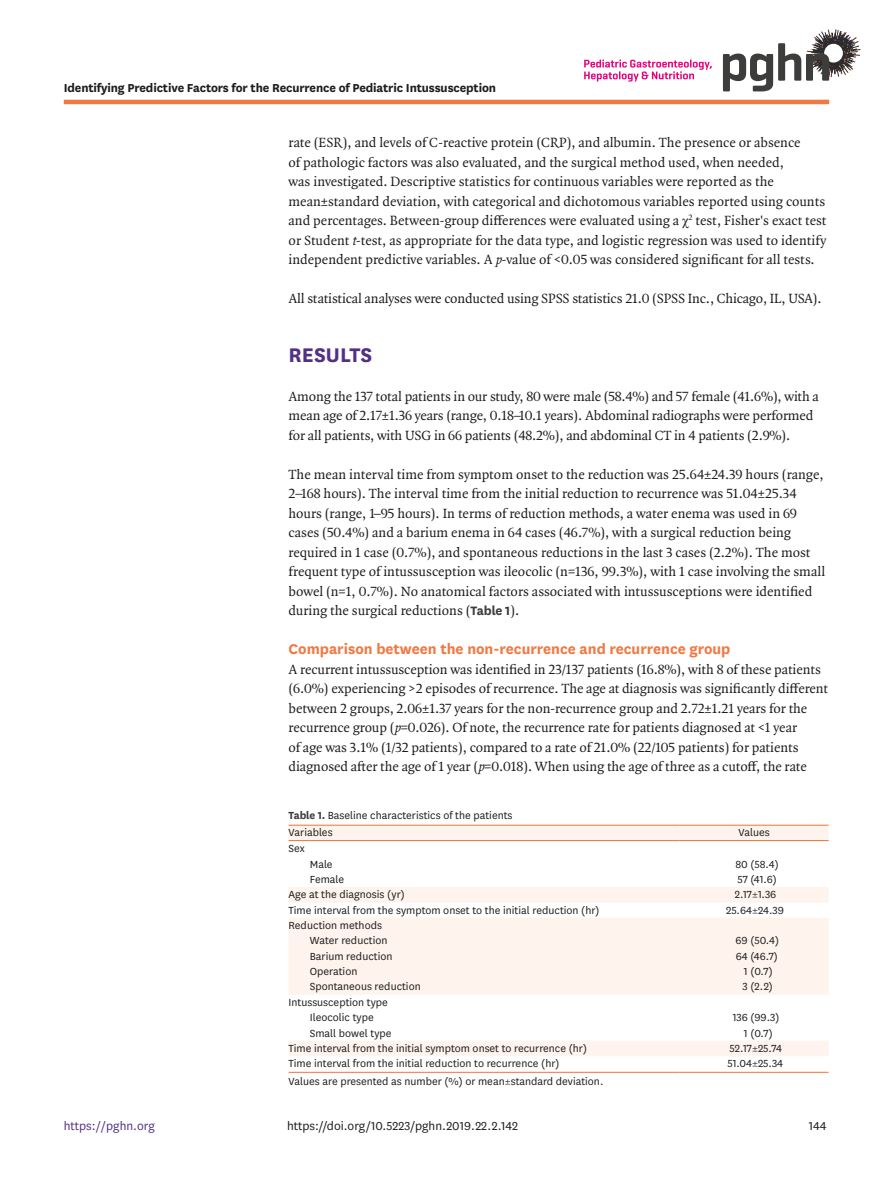
<style>
.page{position:relative;width:893px;height:1191px;background:#fff}
.page>*{position:absolute;margin:0;border:0;box-sizing:border-box;transform-origin:0 0}
.body_title1{font:700 23.1px "National";color:#523185}
.body_title2{font:700 16.5px "National";color:#ef7a44}
.body_p{font:14.25px/19.5px "Quadraat OT";color:#1d1d1b}
.body_p_first{font:14.25px/19.5px "Quadraat OT";letter-spacing:-.005em;color:#1d1d1b}
.alt-title-type{font:700 13.5px "National";letter-spacing:-.01em;color:#1d1d1b}
.doi_running_footer{font:13.5px "National";color:#1d1d1b}
.t1{font:13.5px "National";color:#523185}
.tbody_entry{font:12px "National";color:#1d1d1b}
.table-wrap-foot_p_fi{font:12px "National";color:#1d1d1b}
.table-wrap_caption{font:12px "National";color:#1d1d1b}
.thead_entry{font:12px "National";color:#1d1d1b}
.s1{font-family:"Times New Roman"}
.s2{font-style:italic}
.s3{font-family:"National";font-weight:700;color:#3d3d3c}
.s4{font-weight:700;color:#3d3d3c}
</style>
<div class="page">
<hr style="left:64px;top:100px;width:765px;height:4px;background:#ef7a44">
<svg style="left:584px;top:60px;width:128px;height:22px"></svg>
<svg style="left:723px;top:29px;width:138px;height:62px"></svg>
<svg style="left:289px;top:825px;width:540px;height:231px;fill:#fef3ed"></svg>
<svg style="left:289px;top:824px;width:21px;height:1px"></svg>
<hr style="left:310px;top:824px;width:370px;height:1px;background:#ef7a44">
<hr style="left:680px;top:824px;width:149px;height:1px;background:#ef7a44">
<svg style="left:289px;top:840px;width:21px;height:1px"></svg>
<hr style="left:310px;top:840px;width:370px;height:1px;background:#ef7a44">
<hr style="left:680px;top:840px;width:149px;height:1px;background:#ef7a44">
<svg style="left:289px;top:1071px;width:21px;height:1px"></svg>
<hr style="left:310px;top:1071px;width:370px;height:1px;background:#ef7a44">
<hr style="left:680px;top:1071px;width:149px;height:1px;background:#ef7a44">
<p class="alt-title-type" style="left:64px;top:78px;width:434px">Identifying Predictive Factors for the Recurrence of Pediatric Intussusception</p>
<p class="body_p" style="left:289px;top:133px;width:539px">rate (ESR), and levels of C-reactive protein (CRP), and albumin. The presence or absence<br>of pathologic factors was also evaluated, and the surgical method used, when needed,<br>was investigated. Descriptive statistics for continuous variables were reported as the mean±standard deviation, with categorical and dichotomous variables reported using counts and percentages. Between-group differences were evaluated using a <span class="s1">χ</span><sup>2</sup> test, Fisher's exact test or Student <span class="s2">t</span>-test, as appropriate for the data type, and logistic regression was used to identify independent predictive variables. A <span class="s2">p</span>-value of &lt;0.05 was considered significant for all tests.</p>
<p class="body_p" style="left:289px;top:289px;width:535px">All statistical analyses were conducted using SPSS statistics 21.0 (SPSS Inc., Chicago, IL, USA).</p>
<p class="body_title1" style="left:289px;top:338px;width:85px">RESULTS</p>
<p class="body_p_first" style="left:289px;top:386px;width:532px">Among the 137 total patients in our study, 80 were male (58.4%) and 57 female (41.6%), with a mean age of 2.17±1.36 years (range, 0.18–10.1 years). Abdominal radiographs were performed for all patients, with USG in 66 patients (48.2%), and abdominal CT in 4 patients (2.9%).</p>
<p class="body_p" style="left:289px;top:464px;width:538px">The mean interval time from symptom onset to the reduction was 25.64±24.39 hours (range, 2–168 hours). The interval time from the initial reduction to recurrence was 51.04±25.34 hours (range, 1–95 hours). In terms of reduction methods, a water enema was used in 69 cases (50.4%) and a barium enema in 64 cases (46.7%), with a surgical reduction being required in 1 case (0.7%), and spontaneous reductions in the last 3 cases (2.2%). The most frequent type of intussusception was ileocolic (n=136, 99.3%), with 1 case involving the small bowel (n=1, 0.7%). No anatomical factors associated with intussusceptions were identified during the surgical reductions (<span class="s3">Table 1</span>).</p>
<p class="body_title2" style="left:289px;top:637px;width:443px">Comparison between the non-recurrence and recurrence group</p>
<p class="body_p_first" style="left:289px;top:659px;width:541px">A recurrent intussusception was identified in 23/137 patients (16.8%), with 8 of these patients (6.0%) experiencing &gt;2 episodes of recurrence. The age at diagnosis was significantly different between 2 groups, 2.06±1.37 years for the non-recurrence group and 2.72±1.21 years for the recurrence group (<span class="s2">p</span>=0.026). Of note, the recurrence rate for patients diagnosed at &lt;1 year<br>of age was 3.1% (1/32 patients), compared to a rate of 21.0% (22/105 patients) for patients diagnosed after the age of 1 year (<span class="s2">p</span>=0.018). When using the age of three as a cutoff, the rate</p>
<p class="table-wrap_caption" style="left:289px;top:807px;width:225px"><span class="s4">Table 1.</span> Baseline characteristics of the patients</p>
<p class="thead_entry" style="left:289px;top:825px;width:46px">Variables</p>
<p class="thead_entry" style="left:738px;top:825px;width:33px">Values</p>
<p class="tbody_entry" style="left:289px;top:840px;width:18px">Sex</p>
<p class="tbody_entry" style="left:310px;top:856px;width:24px">Male</p>
<p class="tbody_entry" style="left:735px;top:856px;width:45px">80 (58.4)</p>
<p class="tbody_entry" style="left:310px;top:871px;width:36px">Female</p>
<p class="tbody_entry" style="left:737px;top:871px;width:41px">57 (41.6)</p>
<p class="tbody_entry" style="left:289px;top:886px;width:118px">Age at the diagnosis (yr)</p>
<p class="tbody_entry" style="left:735px;top:886px;width:43px">2.17±1.36</p>
<p class="tbody_entry" style="left:289px;top:902px;width:312px">Time interval from the symptom onset to the initial reduction (hr)</p>
<p class="tbody_entry" style="left:726px;top:902px;width:59px">25.64±24.39</p>
<p class="tbody_entry" style="left:289px;top:917px;width:95px">Reduction methods</p>
<p class="tbody_entry" style="left:310px;top:933px;width:79px">Water reduction</p>
<p class="tbody_entry" style="left:736px;top:933px;width:45px">69 (50.4)</p>
<p class="tbody_entry" style="left:310px;top:948px;width:84px">Barium reduction</p>
<p class="tbody_entry" style="left:736px;top:948px;width:43px">64 (46.7)</p>
<p class="tbody_entry" style="left:310px;top:963px;width:49px">Operation</p>
<p class="tbody_entry" style="left:744px;top:963px;width:30px">1 (0.7)</p>
<p class="tbody_entry" style="left:310px;top:979px;width:112px">Spontaneous reduction</p>
<p class="tbody_entry" style="left:743px;top:979px;width:32px">3 (2.2)</p>
<p class="tbody_entry" style="left:289px;top:994px;width:101px">Intussusception type</p>
<p class="tbody_entry" style="left:310px;top:1009px;width:65px">Ileocolic type</p>
<p class="tbody_entry" style="left:733px;top:1009px;width:48px">136 (99.3)</p>
<p class="tbody_entry" style="left:310px;top:1025px;width:83px">Small bowel type</p>
<p class="tbody_entry" style="left:744px;top:1025px;width:30px">1 (0.7)</p>
<p class="tbody_entry" style="left:289px;top:1040px;width:300px">Time interval from the initial symptom onset to recurrence (hr)</p>
<p class="tbody_entry" style="left:729px;top:1040px;width:54px">52.17±25.74</p>
<p class="tbody_entry" style="left:289px;top:1055px;width:272px">Time interval from the initial reduction to recurrence (hr)</p>
<p class="tbody_entry" style="left:727px;top:1055px;width:57px">51.04±25.34</p>
<p class="table-wrap-foot_p_fi" style="left:289px;top:1073px;width:316px">Values are presented as number (%) or mean±standard deviation.</p>
<p class="t1" style="left:64px;top:1116px;width:93px">https://pghn.org</p>
<p class="doi_running_footer" style="left:287px;top:1116px;width:232px">https://doi.org/10.5223/pghn.2019.22.2.142</p>
<p class="doi_running_footer" style="left:809px;top:1116px;width:19px">144</p>
</div>
